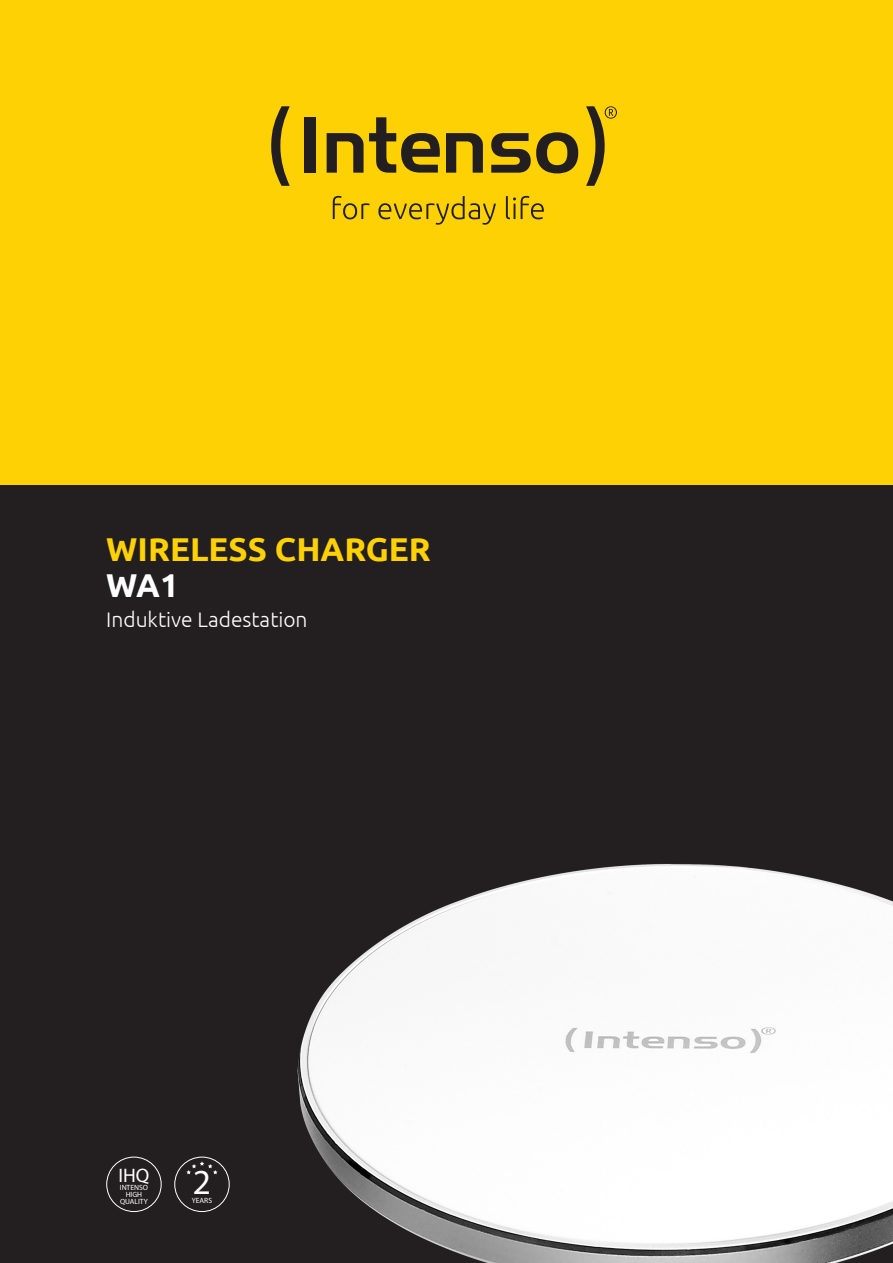
<style>
.page{position:relative;width:893px;height:1263px;background:#231f20}
.page>*{position:absolute;margin:0;border:0;box-sizing:border-box;transform-origin:0 0}
.t1{font:35.25px "Myriad Pro";color:#fff}
.t2{font:700 33px "Ubuntu";color:#fed105}
.t3{font:700 33px "Ubuntu";color:#fff}
.t4{font:300 21px "Ubuntu";color:#fff}
.t5{font:19.65px "Myriad Pro";color:#fff}
.t6{font:7.5px "Myriad Pro";color:#fff}
</style>
<div class="page">
<div style="left:0;top:0;width:893px;height:485px;background:#fed105"></div>
<img style="left:297px;top:864px;width:596px;height:399px">
<div style="left:174px;top:1157px;width:56px;height:55px;border:1px solid #fff;border-radius:50%"></div>
<svg style="left:186px;top:1161px;width:32px;height:13px"></svg>
<div style="left:106px;top:1157px;width:56px;height:55px;border:1px solid #fff;border-radius:50%"></div>
<svg style="left:586px;top:106px;width:31px;height:80px"></svg>
<svg style="left:271px;top:106px;width:19px;height:80px"></svg>
<div style="left:305px;top:117px;width:11px;height:56px;background:#231f20"></div>
<svg style="left:446px;top:133px;width:37px;height:40px"></svg>
<svg style="left:491px;top:132px;width:87px;height:41px"></svg>
<svg style="left:327px;top:117px;width:113px;height:56px"></svg>
<svg style="left:333px;top:196px;width:211px;height:29px"></svg>
<p class="t2" style="left:106px;top:530px;width:326px">WIRELESS CHARGER</p>
<p class="t3" style="left:106px;top:566px;width:74px">WA1</p>
<p class="t4" style="left:106px;top:606px;width:203px">Induktive Ladestation</p>
<p class="t5" style="left:118px;top:1163px;width:32px">IHQ</p>
<p class="t6" style="left:120px;top:1182px;width:30px">INTENSO</p>
<p class="t6" style="left:126px;top:1189px;width:18px">HIGH</p>
<p class="t6" style="left:120px;top:1196px;width:29px">QUALITY</p>
<p class="t1" style="left:193px;top:1160px;width:20px">2</p>
<p class="t6" style="left:192px;top:1196px;width:22px">YEARS</p>
</div>
